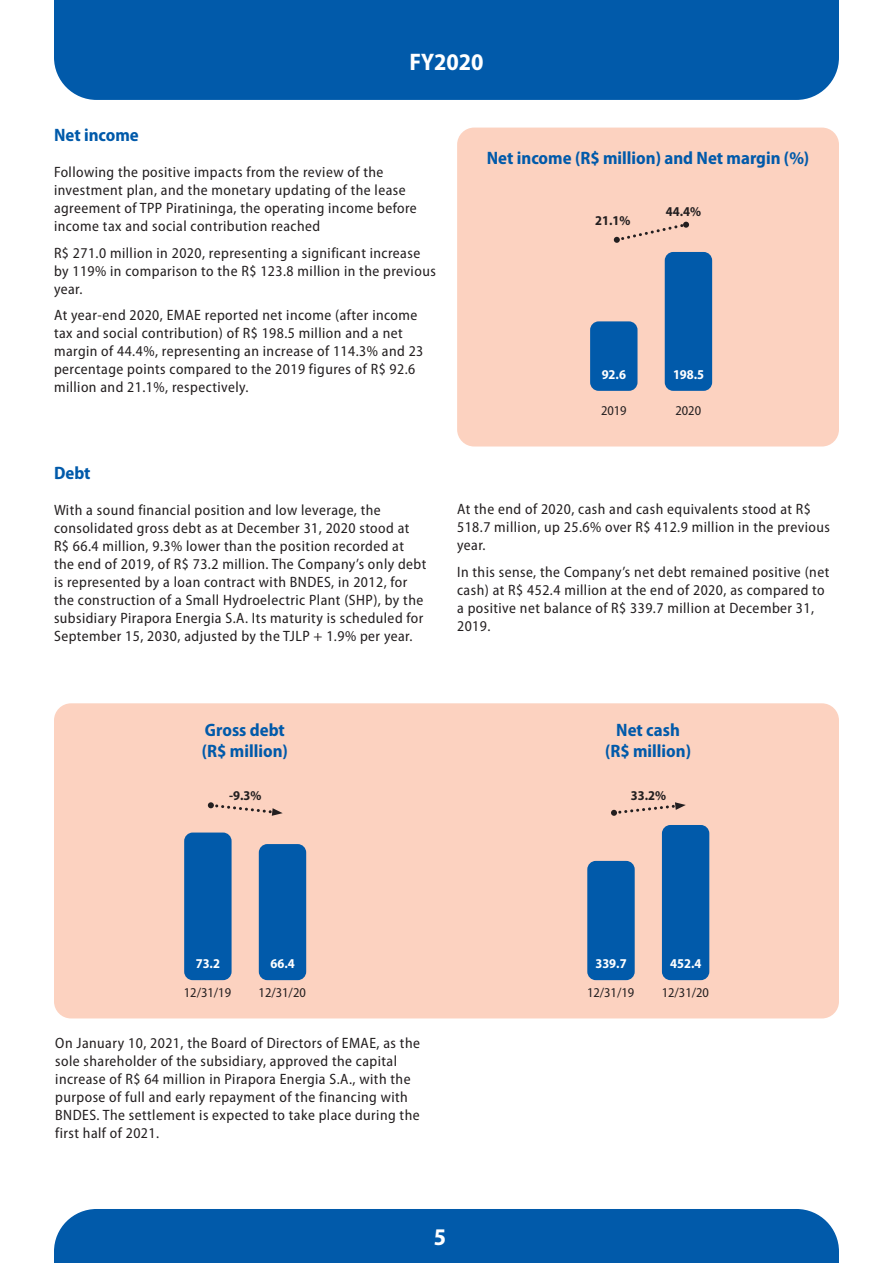
<style>
.page{position:relative;width:893px;height:1263px;background:#fff}
.page>*{position:absolute;margin:0;border:0;box-sizing:border-box;transform-origin:0 0}
.t1{font:700 semi-condensed 24px "Myriad Pro";color:#fff}
.t2{font:700 semi-condensed 18px/21px "Myriad Pro";color:#015aaa;text-align:center}
.t3{font:semi-condensed 15px/18px "Myriad Pro";letter-spacing:.03em;color:#231f20}
.t4{font:semi-condensed 13.5px "Myriad Pro";color:#231f20}
.t5{font:700 semi-condensed 13.5px "Myriad Pro";color:#fff}
.t6{font:700 semi-condensed 13.5px "Myriad Pro";color:#231f20}
</style>
<div class="page">
<div style="left:54px;top:1209px;width:785px;height:54px;background:#015aaa"></div>
<div style="left:54px;top:0;width:785px;height:100px;background:#015aaa"></div>
<div style="left:457px;top:128px;width:382px;height:318px;background:#fcd2c0;border-radius:17px"></div>
<div style="left:590px;top:321px;width:47px;height:70px;background:#015aaa;border-radius:9px"></div>
<div style="left:665px;top:252px;width:47px;height:139px;background:#015aaa;border-radius:9px"></div>
<svg style="left:614px;top:222px;width:75px;height:21px"></svg>
<div style="left:54px;top:703px;width:785px;height:315px;background:#fcd2c0;border-radius:17px"></div>
<div style="left:184px;top:832px;width:48px;height:148px;background:#015aaa;border-radius:9px"></div>
<div style="left:587px;top:861px;width:48px;height:119px;background:#015aaa;border-radius:9px"></div>
<div style="left:259px;top:844px;width:47px;height:136px;background:#015aaa;border-radius:9px"></div>
<div style="left:662px;top:825px;width:47px;height:155px;background:#015aaa;border-radius:9px"></div>
<svg style="left:208px;top:802px;width:75px;height:14px"></svg>
<svg style="left:611px;top:802px;width:75px;height:14px"></svg>
<h1 class="t1" style="left:409px;top:46px;width:76px">FY2020</h1>
<p class="t2" style="left:54px;top:124px;width:86px">Net income</p>
<p class="t3" style="left:54px;top:163px;width:364px">Following the positive impacts from the review of the investment plan, and the monetary updating of the lease agreement of TPP Piratininga, the operating income before income tax and social contribution reached</p>
<p class="t3" style="left:54px;top:243px;width:383px">R$ 271.0 million in 2020, representing a significant increase by 119% in comparison to the R$ 123.8 million in the previous year.</p>
<p class="t3" style="left:54px;top:306px;width:371px">At year-end 2020, EMAE reported net income (after income tax and social contribution) of R$ 198.5 million and a net margin of 44.4%, representing an increase of 114.3% and 23 percentage points compared to the 2019 figures of R$ 92.6 million and 21.1%, respectively.</p>
<p class="t2" style="left:54px;top:461px;width:38px">Debt</p>
<p class="t3" style="left:54px;top:500px;width:374px">With a sound financial position and low leverage, the consolidated gross debt as at December 31, 2020 stood at R$ 66.4 million, 9.3% lower than the position recorded at the end of 2019, of R$ 73.2 million. The Company’s only debt is represented by a loan contract with BNDES, in 2012, for the construction of a Small Hydroelectric Plant (SHP), by the subsidiary Pirapora Energia S.A. Its maturity is scheduled for September 15, 2030, adjusted by the TJLP + 1.9% per year.</p>
<p class="t2" style="left:487px;top:147px;width:324px">Net income (R$ million) and Net margin (%)</p>
<p class="t6" style="left:595px;top:212px;width:37px">21.1%</p>
<p class="t6" style="left:666px;top:203px;width:37px">44.4%</p>
<p class="t5" style="left:602px;top:366px;width:26px">92.6</p>
<p class="t4" style="left:601px;top:403px;width:27px">2019</p>
<p class="t4" style="left:675px;top:403px;width:27px">2020</p>
<p class="t5" style="left:673px;top:366px;width:33px">198.5</p>
<p class="t3" style="left:457px;top:500px;width:374px">At the end of 2020, cash and cash equivalents stood at R$<br>518.7 million, up 25.6% over R$ 412.9 million in the previous year.</p>
<p class="t3" style="left:457px;top:562px;width:374px">In this sense, the Company’s net debt remained positive (net cash) at R$ 452.4 million at the end of 2020, as compared to a positive net balance of R$ 339.7 million at December 31, 2019.</p>
<p class="t2" style="left:205px;top:719px;width:81px">Gross debt</p>
<p class="t2" style="left:202px;top:740px;width:88px">(R$ million)</p>
<p class="t2" style="left:605px;top:719px;width:88px">Net cash (R$ million)</p>
<p class="t6" style="left:229px;top:787px;width:34px">-9.3%</p>
<p class="t6" style="left:631px;top:787px;width:37px">33.2%</p>
<p class="t5" style="left:196px;top:955px;width:26px">73.2</p>
<p class="t5" style="left:595px;top:955px;width:33px">339.7</p>
<p class="t4" style="left:184px;top:984px;width:49px">12/31/19</p>
<p class="t4" style="left:259px;top:984px;width:49px">12/31/20</p>
<p class="t4" style="left:587px;top:984px;width:49px">12/31/19</p>
<p class="t4" style="left:662px;top:984px;width:49px">12/31/20</p>
<p class="t5" style="left:271px;top:955px;width:26px">66.4</p>
<p class="t5" style="left:670px;top:955px;width:33px">452.4</p>
<p class="t3" style="left:55px;top:1034px;width:366px">On January 10, 2021, the Board of Directors of EMAE, as the sole shareholder of the subsidiary, approved the capital increase of R$ 64 million in Pirapora Energia S.A., with the purpose of full and early repayment of the financing with BNDES. The settlement is expected to take place during the first half of 2021.</p>
<h1 class="t1" style="left:434px;top:1221px;width:14px">5</h1>
</div>
